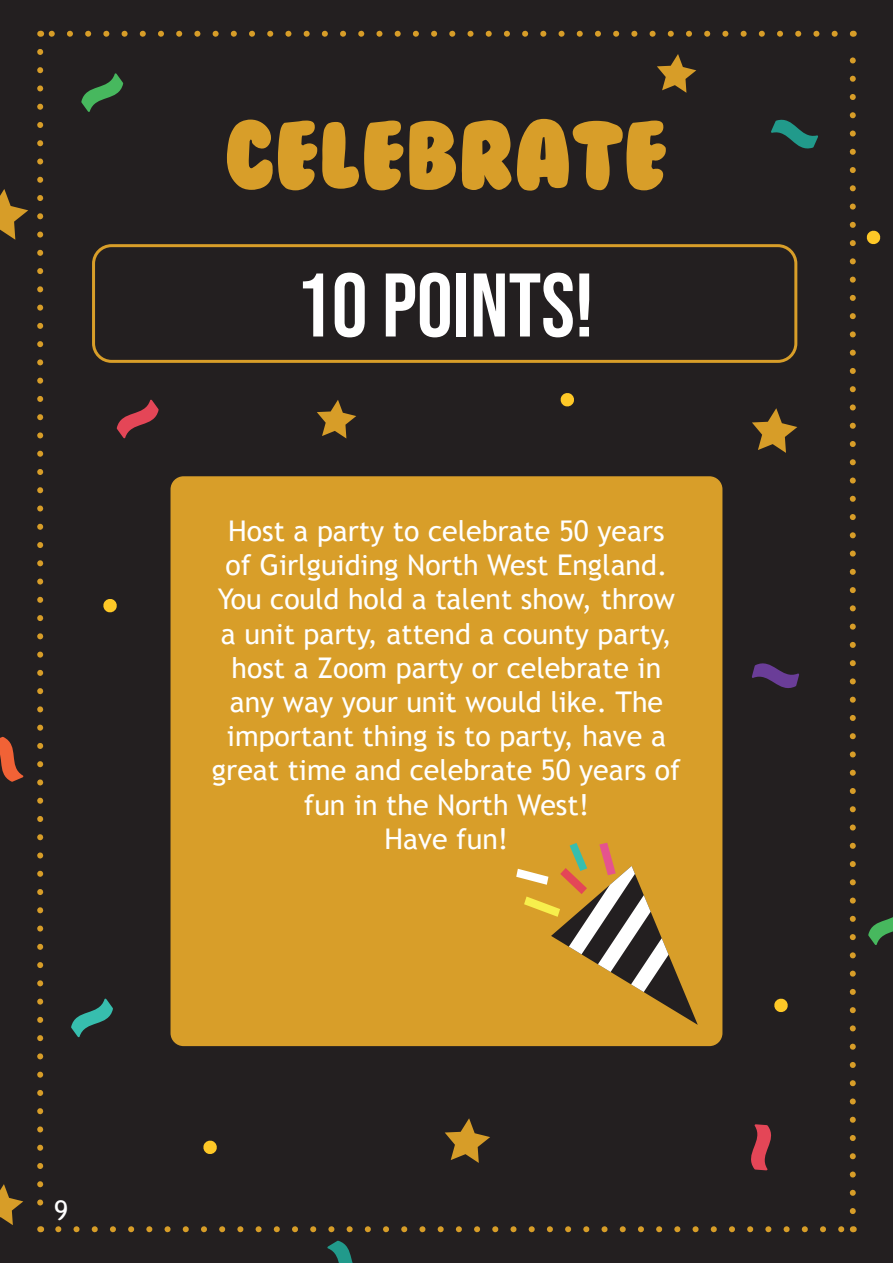
<style>
.page{position:relative;width:893px;height:1263px;background:#231f20}
.page>*{position:absolute;margin:0;border:0;box-sizing:border-box;transform-origin:0 0}
.t1{font:90px "Bebas Neue";color:#fff}
.t2{font:88.95px "Bubble Gum";color:#d89e29}
.t3{font:28.5px/34.2px "Trebuchet MS";color:#fff;text-align:center}
.t4{font:27px "Trebuchet MS";color:#fff}
</style>
<div class="page">
<svg style="left:37px;top:52px;width:6px;height:1154px"></svg>
<svg style="left:58px;top:1226px;width:786px;height:6px"></svg>
<svg style="left:850px;top:57px;width:6px;height:1154px"></svg>
<svg style="left:49px;top:31px;width:786px;height:6px"></svg>
<div style="left:92px;top:244px;width:705px;height:119px;border:3px solid #d89e29;border-radius:18px"></div>
<div style="left:171px;top:476px;width:551px;height:570px;background:#d89e29;border-radius:13px"></div>
<svg style="left:657px;top:54px;width:39px;height:39px"></svg>
<svg style="left:752px;top:408px;width:45px;height:45px"></svg>
<svg style="left:0;top:189px;width:28px;height:51px"></svg>
<svg style="left:103px;top:599px;width:14px;height:14px"></svg>
<svg style="left:0;top:1184px;width:23px;height:41px"></svg>
<svg style="left:868px;top:917px;width:25px;height:28px"></svg>
<svg style="left:0;top:737px;width:23px;height:45px"></svg>
<svg style="left:752px;top:663px;width:47px;height:25px"></svg>
<svg style="left:71px;top:999px;width:42px;height:38px"></svg>
<svg style="left:117px;top:400px;width:42px;height:38px"></svg>
<svg style="left:771px;top:119px;width:47px;height:30px"></svg>
<svg style="left:327px;top:1241px;width:26px;height:22px"></svg>
<svg style="left:774px;top:998px;width:14px;height:14px"></svg>
<svg style="left:866px;top:230px;width:15px;height:15px"></svg>
<svg style="left:81px;top:73px;width:42px;height:39px"></svg>
<svg style="left:203px;top:1140px;width:14px;height:14px"></svg>
<svg style="left:751px;top:1124px;width:21px;height:46px"></svg>
<svg style="left:445px;top:1118px;width:45px;height:45px"></svg>
<svg style="left:317px;top:400px;width:39px;height:38px"></svg>
<svg style="left:516px;top:843px;width:182px;height:182px"></svg>
<svg style="left:560px;top:393px;width:14px;height:14px"></svg>
<p class="t4" style="left:54px;top:1194px;width:16px">9</p>
<p class="t2" style="left:224px;top:113px;width:446px">CELEBRATE</p>
<p class="t1" style="left:296px;top:254px;width:299px">10 POINTS!</p>
<p class="t3" style="left:212px;top:514px;width:470px">Host a party to celebrate 50 years of Girlguiding North West England.<br>You could hold a talent show, throw a unit party, attend a county party, host a Zoom party or celebrate in any way your unit would like. The important thing is to party, have a great time and celebrate 50 years of fun in the North West!</p>
<p class="t3" style="left:385px;top:822px;width:125px">Have fun!</p>
</div>
